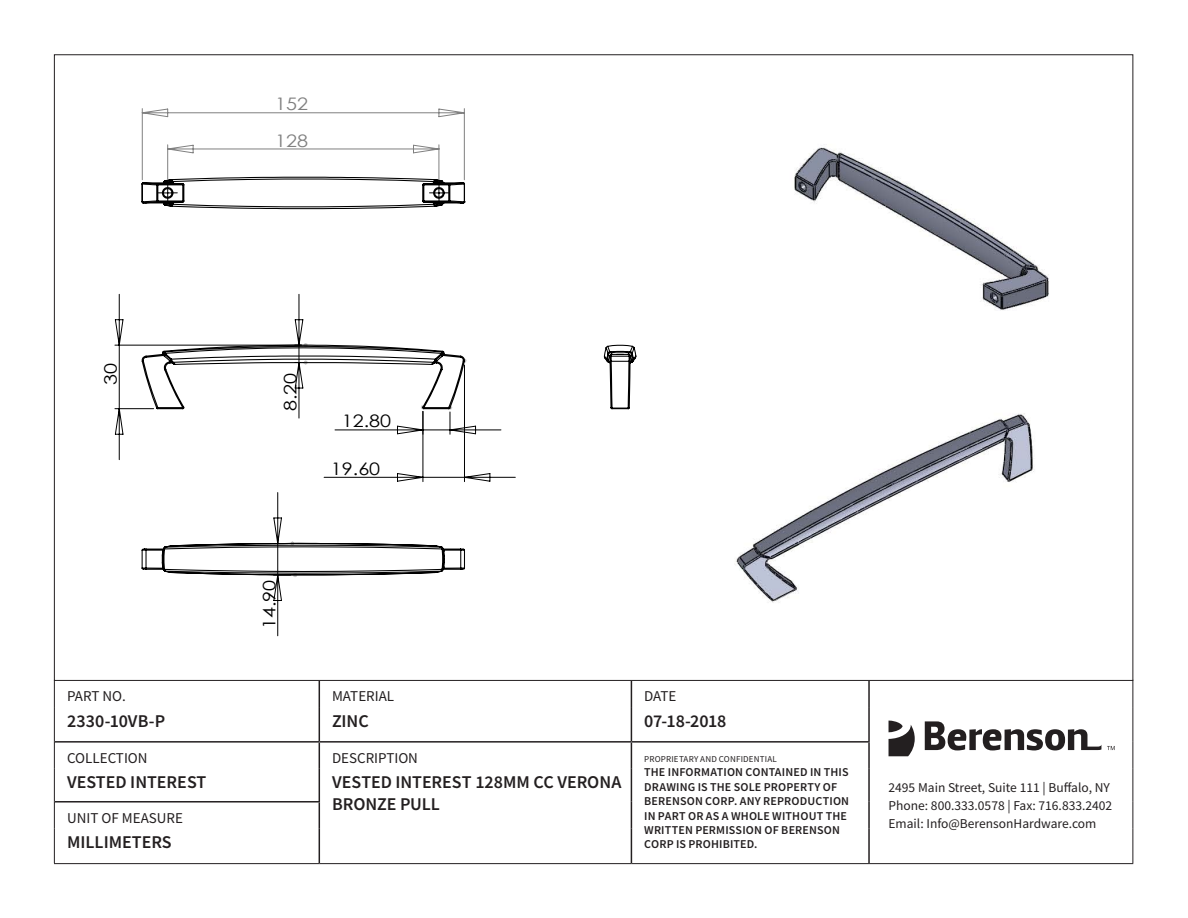
<style>
.page{position:relative;width:1188px;height:918px;background:#fff}
.page>*{position:absolute;margin:0;border:0;box-sizing:border-box;transform-origin:0 0}
.t1{font:600 18px/21.6px "Source Sans Pro";color:#231f20}
.t2{font:17.25px "Century Gothic";color:#000;scale:1.15 1}
.t3{font:17.25px "Century Gothic";color:#808080;scale:1.15 1}
.t4{font:15px "Source Sans Pro";color:#231f20}
.t5{font:13.5px "Source Sans Pro";color:#231f20}
.t6{font:600 12px/14.4px "Source Sans Pro";letter-spacing:.015em;color:#231f20}
.t7{font:9px "Source Sans Pro";letter-spacing:.02em;color:#231f20}
</style>
<div class="page">
<svg style="left:319px;top:681px;width:1px;height:26px"></svg>
<svg style="left:631px;top:681px;width:1px;height:26px"></svg>
<hr style="left:868px;top:680px;width:2px;height:27px;background:#231f20">
<hr style="left:319px;top:707px;width:1px;height:34px;background:#231f20">
<hr style="left:631px;top:707px;width:1px;height:34px;background:#231f20">
<hr style="left:868px;top:707px;width:2px;height:34px;background:#231f20">
<hr style="left:55px;top:741px;width:264px;height:2px;background:#231f20">
<hr style="left:319px;top:741px;width:312px;height:2px;background:#231f20">
<svg style="left:319px;top:743px;width:1px;height:26px"></svg>
<hr style="left:631px;top:741px;width:239px;height:2px;background:#231f20">
<svg style="left:631px;top:743px;width:1px;height:26px"></svg>
<hr style="left:868px;top:743px;width:2px;height:26px;background:#231f20">
<hr style="left:319px;top:769px;width:1px;height:32px;background:#231f20">
<hr style="left:631px;top:769px;width:1px;height:33px;background:#231f20">
<hr style="left:868px;top:769px;width:2px;height:33px;background:#231f20">
<hr style="left:55px;top:801px;width:265px;height:2px;background:#231f20">
<svg style="left:319px;top:803px;width:1px;height:26px"></svg>
<svg style="left:631px;top:802px;width:1px;height:27px"></svg>
<hr style="left:868px;top:802px;width:2px;height:27px;background:#231f20">
<hr style="left:319px;top:829px;width:1px;height:34px;background:#231f20">
<hr style="left:631px;top:829px;width:1px;height:34px;background:#231f20">
<hr style="left:868px;top:829px;width:2px;height:34px;background:#231f20">
<svg style="left:54px;top:681px;width:1px;height:26px"></svg>
<svg style="left:1132px;top:681px;width:1px;height:26px"></svg>
<hr style="left:1132px;top:707px;width:1px;height:35px;background:#231f20">
<svg style="left:1132px;top:742px;width:1px;height:27px"></svg>
<hr style="left:1132px;top:769px;width:1px;height:33px;background:#231f20">
<svg style="left:1132px;top:802px;width:1px;height:27px"></svg>
<hr style="left:1132px;top:829px;width:1px;height:34px;background:#231f20">
<hr style="left:869px;top:863px;width:264px;height:1px;background:#231f20">
<hr style="left:54px;top:707px;width:1px;height:35px;background:#231f20">
<svg style="left:54px;top:742px;width:1px;height:27px"></svg>
<hr style="left:631px;top:863px;width:238px;height:1px;background:#231f20">
<hr style="left:54px;top:769px;width:1px;height:33px;background:#231f20">
<hr style="left:319px;top:863px;width:312px;height:1px;background:#231f20">
<svg style="left:54px;top:802px;width:1px;height:27px"></svg>
<hr style="left:54px;top:829px;width:1px;height:34px;background:#231f20">
<hr style="left:54px;top:863px;width:265px;height:1px;background:#231f20">
<svg style="left:889px;top:721px;width:26px;height:35px"></svg>
<svg style="left:925px;top:721px;width:176px;height:29px"></svg>
<svg style="left:1107px;top:746px;width:8px;height:4px"></svg>
<img style="left:119px;top:144px;width:930px;height:459px">
<svg style="left:141px;top:108px;width:325px;height:102px"></svg>
<svg style="left:114px;top:294px;width:402px;height:343px"></svg>
<svg style="left:603px;top:344px;width:34px;height:66px"></svg>
<p class="t3" style="left:275px;top:92px;width:30px">152</p>
<p class="t3" style="left:275px;top:128px;width:30px">128</p>
<p class="t2" style="left:99px;top:385px;width:21px;rotate:-90deg">30</p>
<p class="t2" style="left:278px;top:411px;width:35px;rotate:-90deg">8.20</p>
<p class="t2" style="left:342px;top:409px;width:44px">12.80</p>
<p class="t2" style="left:331px;top:457px;width:44px">19.60</p>
<p class="t2" style="left:257px;top:629px;width:44px;rotate:-90deg">14.90</p>
<p class="t4" style="left:67px;top:687px;width:60px">PART NO.</p>
<p class="t4" style="left:332px;top:687px;width:64px">MATERIAL</p>
<p class="t4" style="left:644px;top:687px;width:34px">DATE</p>
<p class="t1" style="left:67px;top:710px;width:100px">2330-10VB-P</p>
<p class="t1" style="left:332px;top:710px;width:38px">ZINC</p>
<p class="t1" style="left:644px;top:710px;width:84px">07-18-2018</p>
<p class="t4" style="left:67px;top:748px;width:82px">COLLECTION</p>
<p class="t4" style="left:332px;top:748px;width:87px">DESCRIPTION</p>
<p class="t7" style="left:644px;top:753px;width:134px">PROPRIETARY AND CONFIDENTIAL</p>
<p class="t6" style="left:644px;top:765px;width:207px">THE INFORMATION CONTAINED IN THIS<br>DRAWING IS THE SOLE PROPERTY OF<br>BERENSON CORP. ANY REPRODUCTION<br>IN PART OR AS A WHOLE WITHOUT THE<br>WRITTEN PERMISSION OF BERENSON<br>CORP IS PROHIBITED.</p>
<p class="t1" style="left:67px;top:771px;width:141px">VESTED INTEREST</p>
<p class="t1" style="left:332px;top:771px;width:291px">VESTED INTEREST 128MM CC VERONA<br>BRONZE PULL</p>
<p class="t4" style="left:67px;top:808px;width:117px">UNIT OF MEASURE</p>
<p class="t1" style="left:67px;top:831px;width:106px">MILLIMETERS</p>
<p class="t5" style="left:889px;top:779px;width:223px">2495 Main Street, Suite 111 | Buffalo, NY</p>
<p class="t5" style="left:889px;top:797px;width:225px">Phone: 800.333.0578 | Fax: 716.833.2402</p>
<p class="t5" style="left:889px;top:815px;width:209px">Email: Info@BerensonHardware.com</p>
</div>
